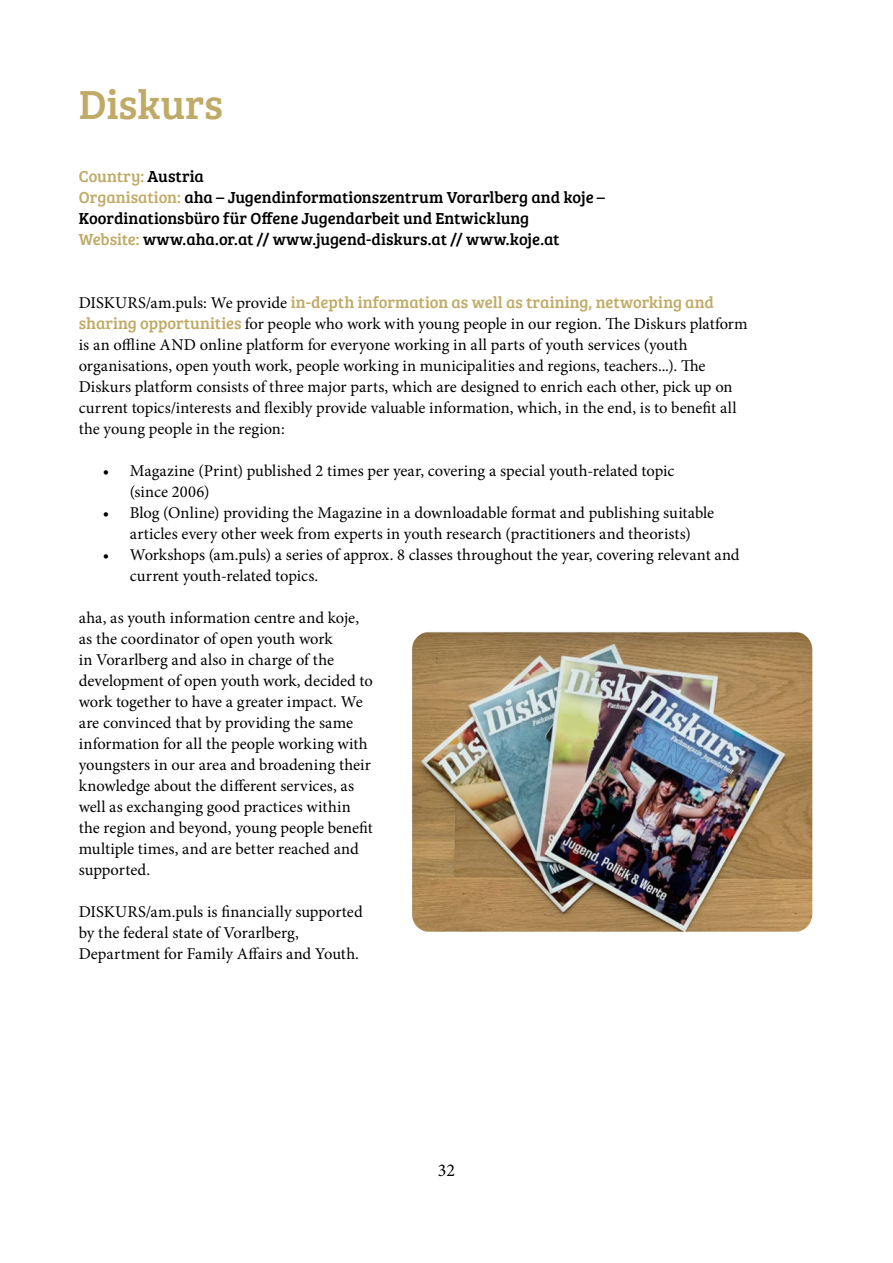
<style>
.page{position:relative;width:893px;height:1263px;background:#fff}
.page>*{position:absolute;margin:0;border:0;box-sizing:border-box;transform-origin:0 0}
.t1{font:42px "Bree Serif";letter-spacing:-.005em;color:#c0aa67}
.t2{font:18px "Minion Pro";color:#000}
.t3{font:16.5px/21px "Minion Pro";color:#000}
.t4{font:16.5px/21px "Bree Serif";color:#000}
.t5{font:16.5px "Bree Serif";letter-spacing:.005em;color:#c0aa66}
.s1{color:#c0aa66}
.s2{font-family:"Minion Pro";color:#000}
.s3{font-family:"Bree Serif";color:#c0aa66}
</style>
<div class="page">
<img style="left:412px;top:632px;width:400px;height:300px">
<h1 class="t1" style="left:79px;top:73px;width:146px">Diskurs</h1>
<p class="t4" style="left:79px;top:165px;width:528px"><span class="s1">Country:</span> Austria<br><span class="s1">Organisation:</span> aha – Jugendinformationszentrum Vorarlberg and koje – Koordinationsbüro für Offene Jugendarbeit und Entwicklung<br><span class="s1">Website:</span> www.aha.or.at // www.jugend-diskurs.at // www.koje.at</p>
<p class="t5" style="left:79px;top:290px;width:637px"><span class="s2">DISKURS/am.puls: We provide</span> in-depth information as well as training, networking and</p>
<p class="t3" style="left:79px;top:313px;width:671px"><span class="s3">sharing opportunities</span> for people who work with young people in our region. The Diskurs platform is an offline AND online platform for everyone working in all parts of youth services (youth organisations, open youth work, people working in municipalities and regions, teachers...). The Diskurs platform consists of three major parts, which are designed to enrich each other, pick up on current topics/interests and flexibly provide valuable information, which, in the end, is to benefit all the young people in the region:</p>
<p class="t3" style="left:130px;top:460px;width:546px;text-indent:-27px">• Magazine (Print) published 2 times per year, covering a special youth-related topic (since 2006)</p>
<p class="t3" style="left:103px;top:502px;width:613px;text-align:center">• Blog (Online) providing the Magazine in a downloadable format and publishing suitable articles every other week from experts in youth research (practitioners and theorists)</p>
<p class="t3" style="left:130px;top:544px;width:611px;text-indent:-27px">• Workshops (am.puls) a series of approx. 8 classes throughout the year, covering relevant and current youth-related topics.</p>
<p class="t3" style="left:79px;top:607px;width:296px">aha, as youth information centre and koje, as the coordinator of open youth work<br>in Vorarlberg and also in charge of the development of open youth work, decided to work together to have a greater impact. We are convinced that by providing the same information for all the people working with youngsters in our area and broadening their knowledge about the different services, as well as exchanging good practices within the region and beyond, young people benefit multiple times, and are better reached and supported.</p>
<p class="t3" style="left:79px;top:901px;width:285px">DISKURS/am.puls is financially supported by the federal state of Vorarlberg,<br>Department for Family Affairs and Youth.</p>
<p class="t2" style="left:438px;top:1158px;width:19px">32</p>
</div>
